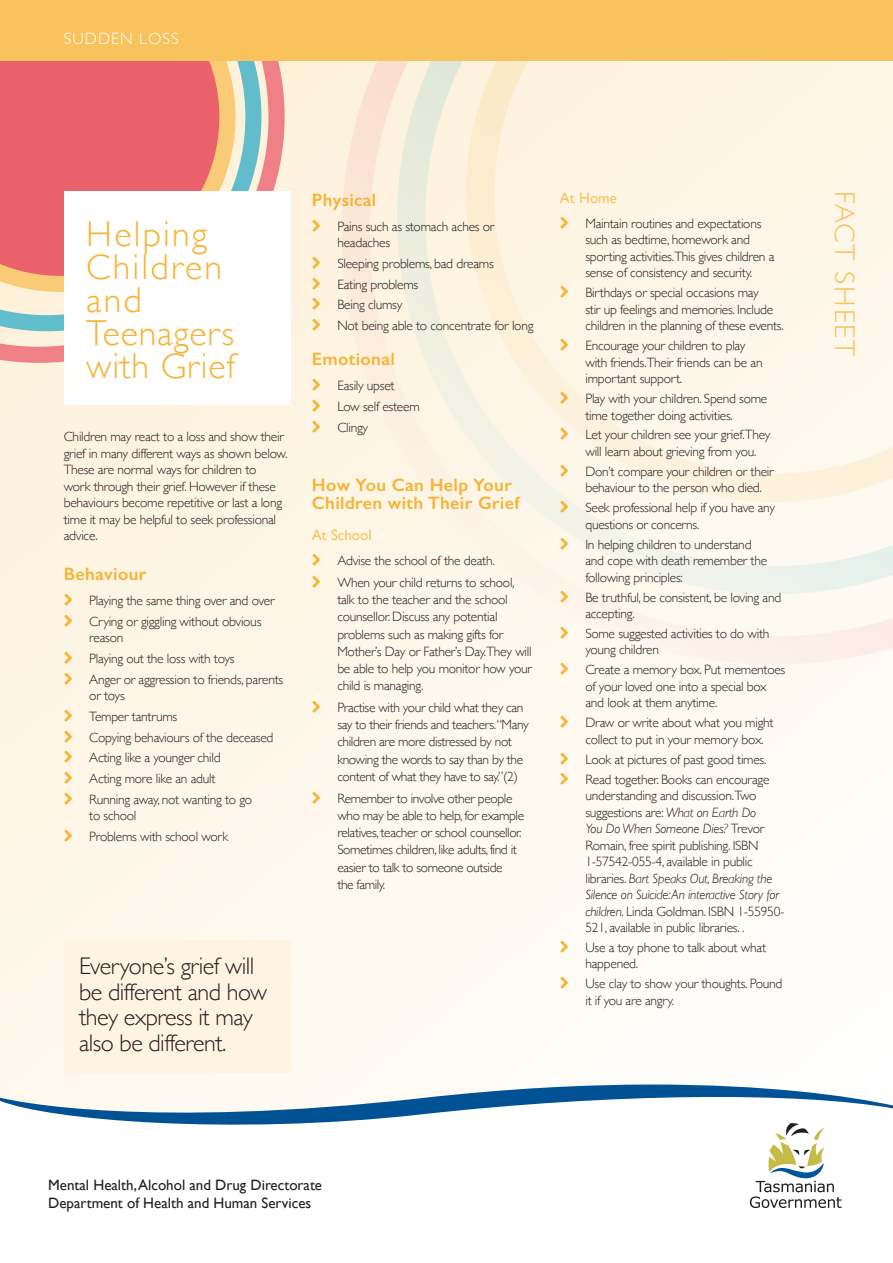
<style>
.page{position:relative;width:893px;height:1263px;background:#fff}
.page>*{position:absolute;margin:0;border:0;box-sizing:border-box;transform-origin:0 0}
.t1{font:300 36px/33px "Gill Sans";letter-spacing:.06em;color:#f7b334}
.t2{font:300 28.35px "Gill Sans";letter-spacing:.06em;color:#f8c25d}
.t3{font:300 24px/25.5px "Gill Sans";letter-spacing:-.02em;color:#231f20}
.t4{font:600 18px/18px "Gill Sans";letter-spacing:.02em;color:#f7b334}
.t5{font:300 16.35px "Gill Sans";letter-spacing:.06em;color:#fff}
.t6{font:15px/18px "Gill Sans";color:#231f20}
.t7{font:15px "Gill Sans";color:#f8c25d}
.t8{font:300 13.5px/16.5px "Gill Sans";letter-spacing:-.02em;color:#231f20}
.s1{font-style:italic}
</style>
<div class="page">
<div style="left:0;top:0;width:893px;height:1126px;background:linear-gradient(to right,#fdf4e2,#fefdfa)"></div>
<svg style="left:0;top:60px;width:285px;height:303px"></svg>
<svg style="left:0;top:60px;width:262px;height:271px"></svg>
<svg style="left:0;top:60px;width:236px;height:232px"></svg>
<svg style="left:339px;top:60px;width:554px;height:607px"></svg>
<svg style="left:397px;top:60px;width:496px;height:535px"></svg>
<svg style="left:466px;top:60px;width:427px;height:442px"></svg>
<div style="left:0;top:0;width:893px;height:60px;background:#f8c25d"></div>
<svg style="left:750px;top:1135px;width:92px;height:73px"></svg>
<div style="left:64px;top:191px;width:227px;height:214px;background:#fff"></div>
<svg style="left:0;top:1084px;width:893px;height:51px"></svg>
<div style="left:64px;top:940px;width:227px;height:133px;background:#fef4e1"></div>
<svg style="left:561px;top:217px;width:7px;height:11px"></svg>
<svg style="left:561px;top:286px;width:7px;height:12px"></svg>
<svg style="left:561px;top:339px;width:7px;height:12px"></svg>
<svg style="left:561px;top:392px;width:7px;height:12px"></svg>
<svg style="left:561px;top:428px;width:7px;height:12px"></svg>
<svg style="left:561px;top:465px;width:7px;height:11px"></svg>
<svg style="left:561px;top:501px;width:7px;height:12px"></svg>
<svg style="left:561px;top:537px;width:7px;height:12px"></svg>
<svg style="left:561px;top:590px;width:7px;height:12px"></svg>
<svg style="left:561px;top:627px;width:7px;height:11px"></svg>
<svg style="left:561px;top:663px;width:7px;height:12px"></svg>
<svg style="left:561px;top:716px;width:7px;height:12px"></svg>
<svg style="left:561px;top:752px;width:7px;height:12px"></svg>
<svg style="left:561px;top:772px;width:7px;height:12px"></svg>
<svg style="left:561px;top:941px;width:7px;height:11px"></svg>
<svg style="left:561px;top:977px;width:7px;height:12px"></svg>
<svg style="left:65px;top:594px;width:7px;height:11px"></svg>
<svg style="left:65px;top:614px;width:7px;height:12px"></svg>
<svg style="left:65px;top:652px;width:7px;height:11px"></svg>
<svg style="left:65px;top:672px;width:7px;height:12px"></svg>
<svg style="left:65px;top:710px;width:7px;height:11px"></svg>
<svg style="left:65px;top:730px;width:7px;height:12px"></svg>
<svg style="left:65px;top:751px;width:7px;height:12px"></svg>
<svg style="left:65px;top:772px;width:7px;height:11px"></svg>
<svg style="left:65px;top:793px;width:7px;height:11px"></svg>
<svg style="left:65px;top:830px;width:7px;height:11px"></svg>
<svg style="left:313px;top:219px;width:7px;height:12px"></svg>
<svg style="left:313px;top:257px;width:7px;height:11px"></svg>
<svg style="left:313px;top:277px;width:7px;height:12px"></svg>
<svg style="left:313px;top:298px;width:7px;height:12px"></svg>
<svg style="left:313px;top:319px;width:7px;height:12px"></svg>
<svg style="left:313px;top:379px;width:7px;height:12px"></svg>
<svg style="left:313px;top:400px;width:7px;height:11px"></svg>
<svg style="left:313px;top:420px;width:7px;height:12px"></svg>
<svg style="left:313px;top:554px;width:7px;height:12px"></svg>
<svg style="left:313px;top:576px;width:7px;height:11px"></svg>
<svg style="left:313px;top:701px;width:7px;height:11px"></svg>
<svg style="left:313px;top:791px;width:7px;height:12px"></svg>
<p class="t5" style="left:64px;top:26px;width:117px">SUDDEN LOSS</p>
<h1 class="t1" style="left:86px;top:216px;width:150px">Helping<br>Children and<br>Teenagers with Grief</h1>
<p class="t8" style="left:64px;top:428px;width:225px">Children may react to a loss and show their grief in many different ways as shown below.<br>These are normal ways for children to<br>work through their grief. However if these behaviours become repetitive or last a long time it may be helpful to seek professional advice.</p>
<h3 class="t4" style="left:64px;top:564px;width:84px">Behaviour</h3>
<p class="t8" style="left:89px;top:589px;width:187px;line-height:20.7px">Playing the same thing over and over<br>Crying or giggling without obvious</p>
<p class="t8" style="left:89px;top:627px;width:196px;line-height:20.7px">reason<br>Playing out the loss with toys<br>Anger or aggression to friends, parents</p>
<p class="t8" style="left:89px;top:685px;width:186px;line-height:20.7px">or toys<br>Temper tantrums<br>Copying behaviours of the deceased<br>Acting like a younger child<br>Acting more like an adult<br>Running away, not wanting to go</p>
<p class="t8" style="left:89px;top:805px;width:140px;line-height:20.7px">to school<br>Problems with school work</p>
<h3 class="t4" style="left:312px;top:190px;width:66px">Physical</h3>
<p class="t8" style="left:337px;top:217px;width:159px">Pains such as stomach aches or headaches</p>
<p class="t8" style="left:337px;top:252px;width:198px;line-height:20.7px">Sleeping problems, bad dreams<br>Eating problems<br>Being clumsy<br>Not being able to concentrate for long</p>
<h3 class="t4" style="left:312px;top:350px;width:85px">Emotional</h3>
<p class="t8" style="left:337px;top:375px;width:84px;line-height:20.7px">Easily upset<br>Low self esteem<br>Clingy</p>
<h3 class="t4" style="left:312px;top:476px;width:209px">How You Can Help Your<br>Children with Their Grief</h3>
<p class="t7" style="left:312px;top:526px;width:61px">At School</p>
<p class="t8" style="left:337px;top:550px;width:179px;line-height:21.5px">Advise the school of the death.<br>When your child returns to school,</p>
<p class="t8" style="left:337px;top:590px;width:196px;line-height:17.2px">talk to the teacher and the school counsellor. Discuss any potential problems such as making gifts for<br>Mother’s Day or Father’s Day.They will be able to help you monitor how your child is managing.</p>
<p class="t8" style="left:337px;top:698px;width:193px;line-height:17.2px">Practise with your child what they can say to their friends and teachers.“Many children are more distressed by not knowing the words to say than by the content of what they have to say.”(2)</p>
<p class="t8" style="left:337px;top:789px;width:188px;line-height:17.2px">Remember to involve other people who may be able to help, for example relatives, teacher or school counsellor.<br>Sometimes children, like adults, find it easier to talk to someone outside<br>the family.</p>
<h3 class="t3" style="left:79px;top:952px;width:190px">Everyone’s grief will be different and how they express it may also be different.</h3>
<p class="t7" style="left:560px;top:189px;width:59px">At Home</p>
<p class="t8" style="left:585px;top:215px;width:191px">Maintain routines and expectations such as bedtime, homework and sporting activities.This gives children a sense of consistency and security.</p>
<p class="t8" style="left:585px;top:284px;width:200px">Birthdays or special occasions may<br>stir up feelings and memories. Include children in the planning of these events.</p>
<p class="t8" style="left:585px;top:337px;width:179px">Encourage your children to play with friends.Their friends can be an important support.</p>
<p class="t8" style="left:585px;top:390px;width:184px">Play with your children. Spend some time together doing activities.</p>
<p class="t8" style="left:585px;top:426px;width:187px">Let your children see your grief.They will learn about grieving from you.</p>
<p class="t8" style="left:585px;top:463px;width:190px">Don’t compare your children or their behaviour to the person who died.</p>
<p class="t8" style="left:585px;top:499px;width:191px">Seek professional help if you have any questions or concerns.</p>
<p class="t8" style="left:585px;top:535px;width:183px">In helping children to understand and cope with death remember the following principles:</p>
<p class="t8" style="left:585px;top:588px;width:197px">Be truthful, be consistent, be loving and accepting.</p>
<p class="t8" style="left:585px;top:625px;width:185px">Some suggested activities to do with young children</p>
<p class="t8" style="left:585px;top:661px;width:201px">Create a memory box. Put mementoes of your loved one into a special box and look at them anytime.</p>
<p class="t8" style="left:585px;top:714px;width:190px">Draw or write about what you might collect to put in your memory box.</p>
<p class="t8" style="left:585px;top:749px;width:186px;line-height:20px">Look at pictures of past good times.<br>Read together. Books can encourage</p>
<p class="t8" style="left:585px;top:787px;width:201px">understanding and discussion.Two suggestions are: <span class="s1">What on Earth Do<br>You Do When Someone Dies?</span> Trevor Romain, free spirit publishing. ISBN 1-57542-055-4, available in public libraries. <span class="s1">Bart Speaks Out, Breaking the Silence on Suicide: An interactive Story for children</span>. Linda Goldman. ISBN 1-55950- 521, available in public libraries. .</p>
<p class="t8" style="left:585px;top:939px;width:182px">Use a toy phone to talk about what happened.</p>
<p class="t8" style="left:585px;top:975px;width:198px">Use clay to show your thoughts. Pound it if you are angry.</p>
<h2 class="t2" style="left:867px;top:191px;width:167px;rotate:90deg">FACT SHEET</h2>
<p class="t6" style="left:48px;top:1176px;width:275px">Mental Health, Alcohol and Drug Directorate<br>Department of Health and Human Services</p>
</div>
